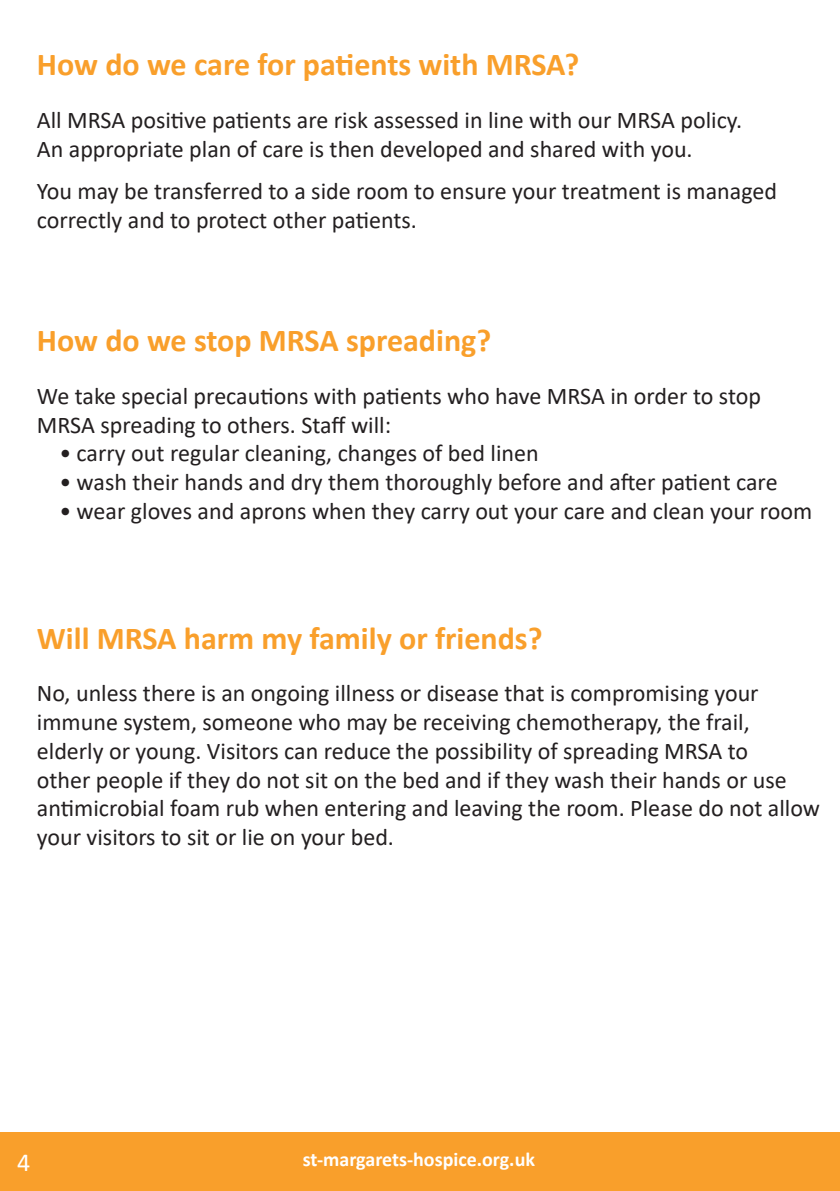
<style>
.page{position:relative;width:840px;height:1191px;background:#fff}
.page>*{position:absolute;margin:0;border:0;box-sizing:border-box;transform-origin:0 0}
.t1{font:700 32px "Calibri";color:#f99f2b}
.t2{font:26px "Calibri";color:#fff}
.t3{font:24px/28.8px "Calibri";color:#231f20}
.t4{font:700 20px "Calibri";color:#fff}
</style>
<div class="page">
<div style="left:0;top:1132px;width:839px;height:59px;background:#f99f2b"></div>
<h1 class="t1" style="left:37px;top:42px;width:543px">How do we care for patients with MRSA?</h1>
<p class="t3" style="left:37px;top:105px;width:706px">All MRSA positive patients are risk assessed in line with our MRSA policy.<br>An appropriate plan of care is then developed and shared with you.</p>
<p class="t3" style="left:37px;top:176px;width:741px">You may be transferred to a side room to ensure your treatment is managed correctly and to protect other patients.</p>
<h1 class="t1" style="left:37px;top:318px;width:455px">How do we stop MRSA spreading?</h1>
<p class="t3" style="left:37px;top:381px;width:725px">We take special precautions with patients who have MRSA in order to stop<br>MRSA spreading to others. Staff will:</p>
<p class="t3" style="left:60px;top:438px;width:480px">• carry out regular cleaning, changes of bed linen</p>
<p class="t3" style="left:60px;top:467px;width:719px">• wash their hands and dry them thoroughly before and after patient care</p>
<p class="t3" style="left:60px;top:496px;width:753px">• wear gloves and aprons when they carry out your care and clean your room</p>
<h1 class="t1" style="left:37px;top:615px;width:507px">Will MRSA harm my family or friends?</h1>
<p class="t3" style="left:37px;top:678px;width:784px">No, unless there is an ongoing illness or disease that is compromising your immune system, someone who may be receiving chemotherapy, the frail, elderly or young. Visitors can reduce the possibility of spreading MRSA to<br>other people if they do not sit on the bed and if they wash their hands or use antimicrobial foam rub when entering and leaving the room. Please do not allow your visitors to sit or lie on your bed.</p>
<p class="t2" style="left:17px;top:1144px;width:15px">4</p>
<p class="t4" style="left:303px;top:1145px;width:233px">st-margarets-hospice.org.uk</p>
</div>
